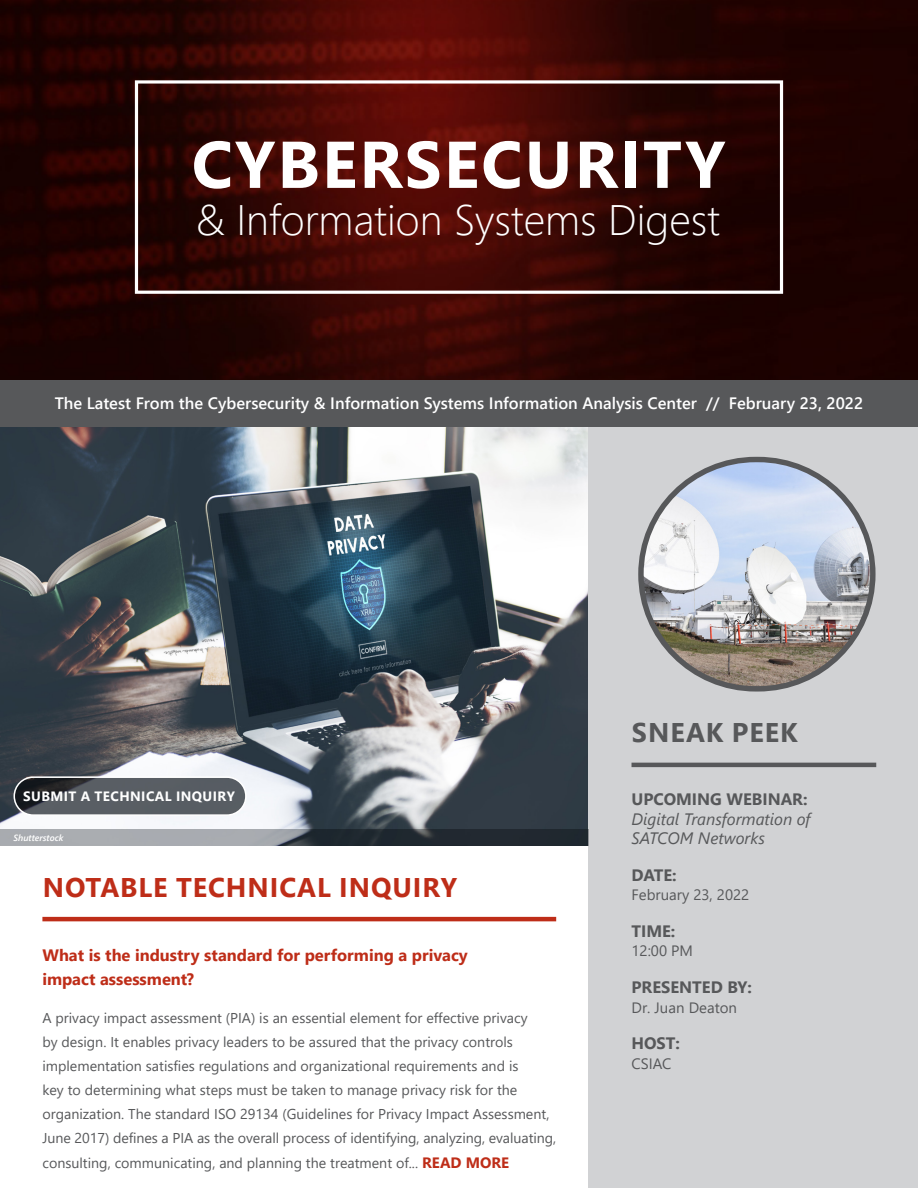
<style>
.page{position:relative;width:918px;height:1188px;background:#fff}
.page>*{position:absolute;margin:0;border:0;box-sizing:border-box;transform-origin:0 0}
.t1{font:700 66px "Segoe UI";letter-spacing:.035em;color:#fff}
.t2{font:300 42.6px "Segoe UI";color:#fff}
.Heading_1_-_Green{font:700 27px "Segoe UI";letter-spacing:.035em;color:#be2d18}
.Heading_1_-_Gray{font:700 27px "Segoe UI";letter-spacing:.035em;color:#57585a}
.Cover_Banner_Text{font:600 16.5px "Segoe UI";color:#fff}
.Heading_2_-_Red{font:700 16.5px/24px "Segoe UI";color:#be2d18}
.SP_Heading{font:700 16.5px "Segoe UI";color:#57585a}
.SN_Heading_2{font:italic 16.5px/19.5px "Segoe UI";color:#57585a}
.SN_Copy{font:15px "Segoe UI";color:#57585a}
.Copy{font:14.25px/24px "Segoe UI";color:#57585a}
.White_Button_Text{font:700 13.5px "Segoe UI";letter-spacing:.035em;color:#fff}
.Image_Source{font:italic 600 9px "Segoe UI";color:#fff}
.s1{font-weight:700;font-size:15px;color:#be2d18}
</style>
<div class="page">
<img style="left:0;top:0;width:918px;height:380px">
<img style="left:0;top:427px;width:588px;height:402px">
<div style="left:588px;top:383px;width:330px;height:805px;background:#d1d2d4"></div>
<svg style="left:14px;top:777px;width:232px;height:38px;background:#4e5359"></svg>
<div style="left:14px;top:776px;width:233px;height:40px;border:2px solid #fff;border-radius:19px"></div>
<hr style="left:42px;top:917px;width:514px;height:4px;background:#be2d18">
<div style="left:0;top:380px;width:918px;height:47px;background:#57585a"></div>
<hr style="left:632px;top:763px;width:244px;height:4px;background:#57585a">
<img style="left:641px;top:460px;width:232px;height:229px;border-radius:115px">
<div style="left:638px;top:457px;width:238px;height:235px;border:5px solid #57585a;border-radius:115px"></div>
<svg style="left:0;top:829px;width:588px;height:17px;background:#656a70"></svg>
<div style="left:135px;top:80px;width:648px;height:214px;border:3px solid #fff"></div>
<h1 class="t1" style="left:192px;top:102px;width:535px">CYBERSECURITY</h1>
<h2 class="t2" style="left:195px;top:180px;width:526px">&amp; Information Systems Digest</h2>
<p class="Cover_Banner_Text" style="left:55px;top:388px;width:810px">The Latest From the Cybersecurity &amp; Information Systems Information Analysis Center // February 23, 2022</p>
<p class="White_Button_Text" style="left:23px;top:784px;width:213px">SUBMIT A TECHNICAL INQUIRY</p>
<p class="Image_Source" style="left:14px;top:829px;width:52px">Shutterstock</p>
<p class="Heading_1_-_Green" style="left:43px;top:862px;width:416px">NOTABLE TECHNICAL INQUIRY</p>
<p class="Heading_2_-_Red" style="left:42px;top:942px;width:427px">What is the industry standard for performing a privacy impact assessment?</p>
<p class="Copy" style="left:42px;top:1004px;width:515px">A privacy impact assessment (PIA) is an essential element for effective privacy<br>by design. It enables privacy leaders to be assured that the privacy controls implementation satisfies regulations and organizational requirements and is<br>key to determining what steps must be taken to manage privacy risk for the organization. The standard ISO 29134 (Guidelines for Privacy Impact Assessment, June 2017) defines a PIA as the overall process of identifying, analyzing, evaluating,</p>
<p class="Copy" style="left:42px;top:1150px;width:468px">consulting, communicating, and planning the treatment of... <span class="s1">READ MORE</span></p>
<p class="Heading_1_-_Gray" style="left:632px;top:707px;width:167px">SNEAK PEEK</p>
<p class="SP_Heading" style="left:632px;top:784px;width:178px">UPCOMING WEBINAR:</p>
<p class="SN_Heading_2" style="left:632px;top:807px;width:180px">Digital Transformation of<br>SATCOM Networks</p>
<p class="SP_Heading" style="left:632px;top:860px;width:47px">DATE:</p>
<p class="SN_Copy" style="left:632px;top:881px;width:119px">February 23, 2022</p>
<p class="SP_Heading" style="left:632px;top:916px;width:45px">TIME:</p>
<p class="SN_Copy" style="left:632px;top:937px;width:63px">12:00 PM</p>
<p class="SP_Heading" style="left:632px;top:972px;width:122px">PRESENTED BY:</p>
<p class="SN_Copy" style="left:632px;top:993px;width:107px">Dr. Juan Deaton</p>
<p class="SP_Heading" style="left:632px;top:1028px;width:50px">HOST:</p>
<p class="SN_Copy" style="left:632px;top:1049px;width:41px">CSIAC</p>
</div>
